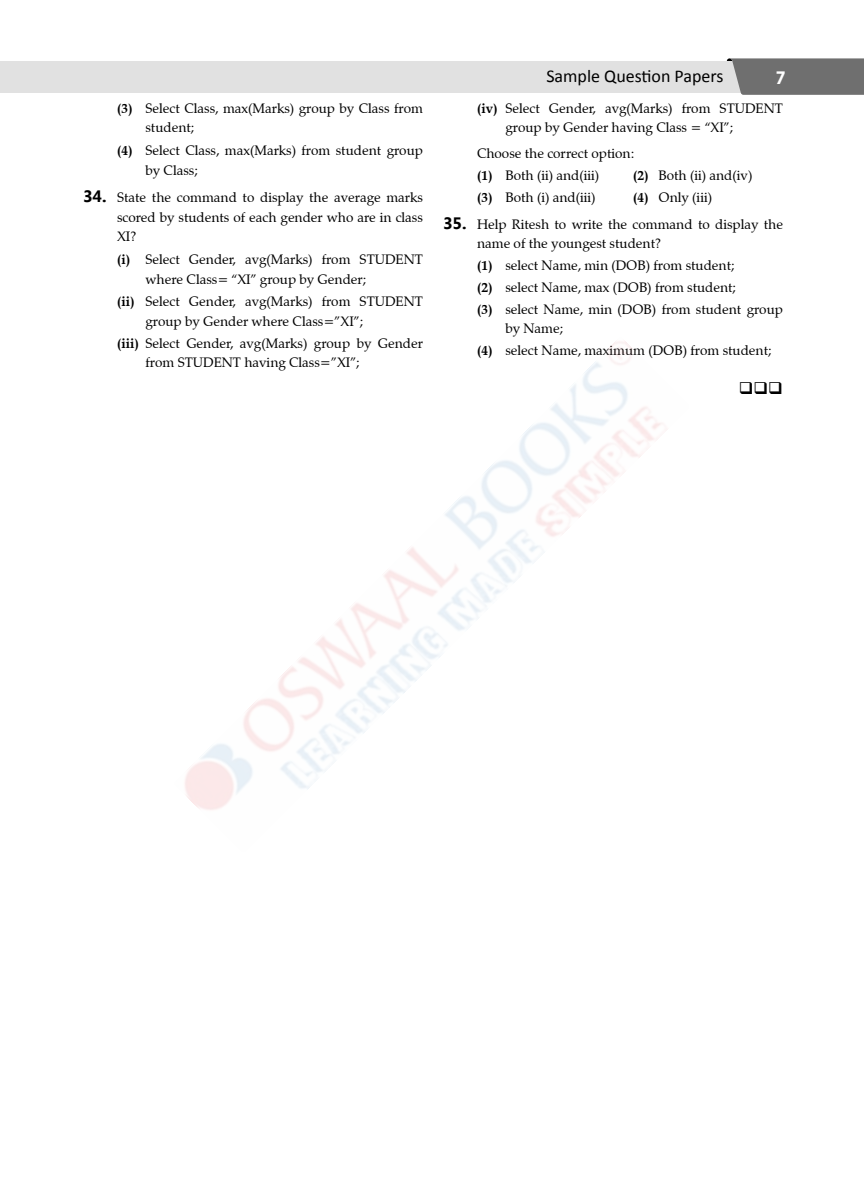
<style>
.page{position:relative;width:864px;height:1188px;background:#fff}
.page>*{position:absolute;margin:0;border:0;box-sizing:border-box;transform-origin:0 0}
.t1{font:18px "Calibri";color:#000}
.t2{font:700 18px "Gotham Narrow";color:#fff}
.Zaf_Q__1{font:16.5px "Wingdings";color:#000}
.Zaf_Q__1__a{font:13.5px/19.5px "Zapf Calligraphic 801 BT";color:#000}
.Zaf_Q__1-2{font:13.5px/19.5px "Zapf Calligraphic 801 BT";color:#000;text-align:justify}
.s1{font-weight:700}
.s2{font-family:"Gisha";font-weight:700;font-size:16.5px}
</style>
<div class="page">
<div style="left:0;top:61px;width:783px;height:32px;background:#e1e1e1"></div>
<svg style="left:727px;top:58px;width:137px;height:37px;background:#787878"></svg>
<p class="Zaf_Q__1__a" style="left:146px;top:98px;width:279px;text-indent:-28px"><span class="s1">(3)</span> Select Class, max(Marks) group by Class from student;</p>
<p class="Zaf_Q__1__a" style="left:146px;top:141px;width:279px;text-indent:-28px"><span class="s1">(4)</span> Select Class, max(Marks) from student group by Class;</p>
<p class="Zaf_Q__1-2" style="left:117px;top:188px;width:308px;text-indent:-34px"><span class="s2">34.</span> State the command to display the average marks scored by students of each gender who are in class XI?</p>
<p class="Zaf_Q__1__a" style="left:146px;top:250px;width:279px;text-indent:-28px"><span class="s1">(i)</span> Select Gender, avg(Marks) from STUDENT where Class= “XI” group by Gender;</p>
<p class="Zaf_Q__1__a" style="left:146px;top:292px;width:279px;text-indent:-28px"><span class="s1">(ii)</span> Select Gender, avg(Marks) from STUDENT group by Gender where Class=”XI”;</p>
<p class="Zaf_Q__1__a" style="left:146px;top:334px;width:279px;line-height:18.9px;text-indent:-28px"><span class="s1">(iii)</span> Select Gender, avg(Marks) group by Gender from STUDENT having Class=”XI”;</p>
<h1 class="t1" style="left:546px;top:65px;width:179px">Sample Question Papers</h1>
<h1 class="t2" style="left:776px;top:66px;width:11px">7</h1>
<p class="Zaf_Q__1__a" style="left:506px;top:99px;width:279px;line-height:18.9px;text-indent:-28px"><span class="s1">(iv)</span> Select Gender, avg(Marks) from STUDENT group by Gender having Class = “XI”;</p>
<p class="Zaf_Q__1-2" style="left:477px;top:144px;width:159px">Choose the correct option:</p>
<p class="Zaf_Q__1__a" style="left:477px;top:166px;width:124px"><span class="s1">(1)</span> Both (ii) and(iii)</p>
<p class="Zaf_Q__1__a" style="left:633px;top:166px;width:121px"><span class="s1">(2)</span> Both (ii) and(iv)</p>
<p class="Zaf_Q__1__a" style="left:477px;top:188px;width:120px"><span class="s1">(3)</span> Both (i) and(iii)</p>
<p class="Zaf_Q__1__a" style="left:633px;top:188px;width:81px"><span class="s1">(4)</span> Only (iii)</p>
<p class="Zaf_Q__1-2" style="left:477px;top:215px;width:307px;line-height:18.9px;text-indent:-34px"><span class="s2">35.</span> Help Ritesh to write the command to display the name of the youngest student?</p>
<p class="Zaf_Q__1__a" style="left:477px;top:255px;width:259px"><span class="s1">(1)</span> select Name, min (DOB) from student;</p>
<p class="Zaf_Q__1__a" style="left:477px;top:277px;width:261px"><span class="s1">(2)</span> select Name, max (DOB) from student;</p>
<p class="Zaf_Q__1__a" style="left:506px;top:300px;width:279px;line-height:18.9px;text-indent:-28px"><span class="s1">(3)</span> select Name, min (DOB) from student group by Name;</p>
<p class="Zaf_Q__1__a" style="left:477px;top:341px;width:296px"><span class="s1">(4)</span> select Name, maximum (DOB) from student;</p>
<p class="Zaf_Q__1" style="left:739px;top:379px;width:46px">❑❑❑</p>
</div>
